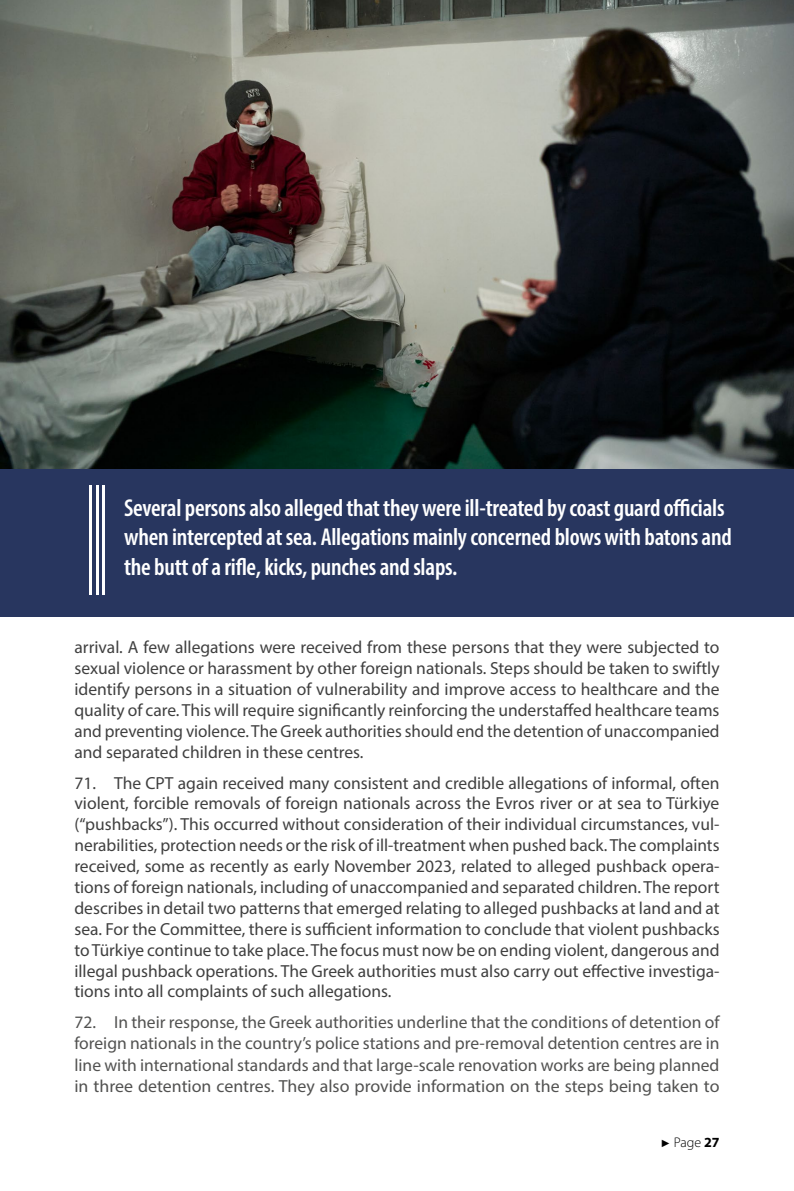
<style>
.page{position:relative;width:794px;height:1191px;background:#fff}
.page>*{position:absolute;margin:0;border:0;box-sizing:border-box;transform-origin:0 0}
.t1{font:600 condensed 24.5px/29.4px "Myriad Pro";letter-spacing:-.01em;color:#fff}
.t2{font:17.5px/20.8px "Myriad Pro";color:#404040;text-align:justify}
.t3{font:17.5px/21.2px "Myriad Pro";color:#525251;text-align:justify}
.t4{font:300 14px "Myriad Pro";color:#000}
.s1{font-family:"Arial";font-weight:400;font-size:10.5px}
.s2{font-weight:700}
</style>
<div class="page">
<div style="left:0;top:0;width:794px;height:616px;background:#28365f"></div>
<img style="left:0;top:0;width:794px;height:469px">
<hr style="left:102px;top:485px;width:3px;height:109px;background:#fff">
<hr style="left:96px;top:485px;width:3px;height:109px;background:#fff">
<hr style="left:89px;top:485px;width:3px;height:109px;background:#fff">
<h1 class="t1" style="left:124px;top:492px;width:609px">Several persons also alleged that they were ill-treated by coast guard officials when intercepted at sea. Allegations mainly concerned blows with batons and the butt of a rifle, kicks, punches and slaps.</h1>
<p class="t2" style="left:74px;top:636px;width:646px">arrival. A few allegations were received from these persons that they were subjected to sexual violence or harassment by other foreign nationals. Steps should be taken to swiftly identify persons in a situation of vulnerability and improve access to healthcare and the quality of care. This will require significantly reinforcing the understaffed healthcare teams and preventing violence. The Greek authorities should end the detention of unaccompanied and separated children in these centres.</p>
<p class="t2" style="left:74px;top:772px;width:646px">71. The CPT again received many consistent and credible allegations of informal, often violent, forcible removals of foreign nationals across the Evros river or at sea to Türkiye (“pushbacks”). This occurred without consideration of their individual circumstances, vul&shy;nerabilities, protection needs or the risk of ill-treatment when pushed back. The complaints received, some as recently as early November 2023, related to alleged pushback opera&shy;tions of foreign nationals, including of unaccompanied and separated children. The report describes in detail two patterns that emerged relating to alleged pushbacks at land and at sea. For the Committee, there is sufficient information to conclude that violent pushbacks to Türkiye continue to take place. The focus must now be on ending violent, dangerous and illegal pushback operations. The Greek authorities must also carry out effective investiga&shy;tions into all complaints of such allegations.</p>
<p class="t3" style="left:74px;top:1011px;width:646px">72. In their response, the Greek authorities underline that the conditions of detention of foreign nationals in the country’s police stations and pre-removal detention centres are in line with international standards and that large-scale renovation works are being planned in three detention centres. They also provide information on the steps being taken to</p>
<p class="t4" style="left:660px;top:1133px;width:61px"><span class="s1">►</span> Page <span class="s2">27</span></p>
</div>
